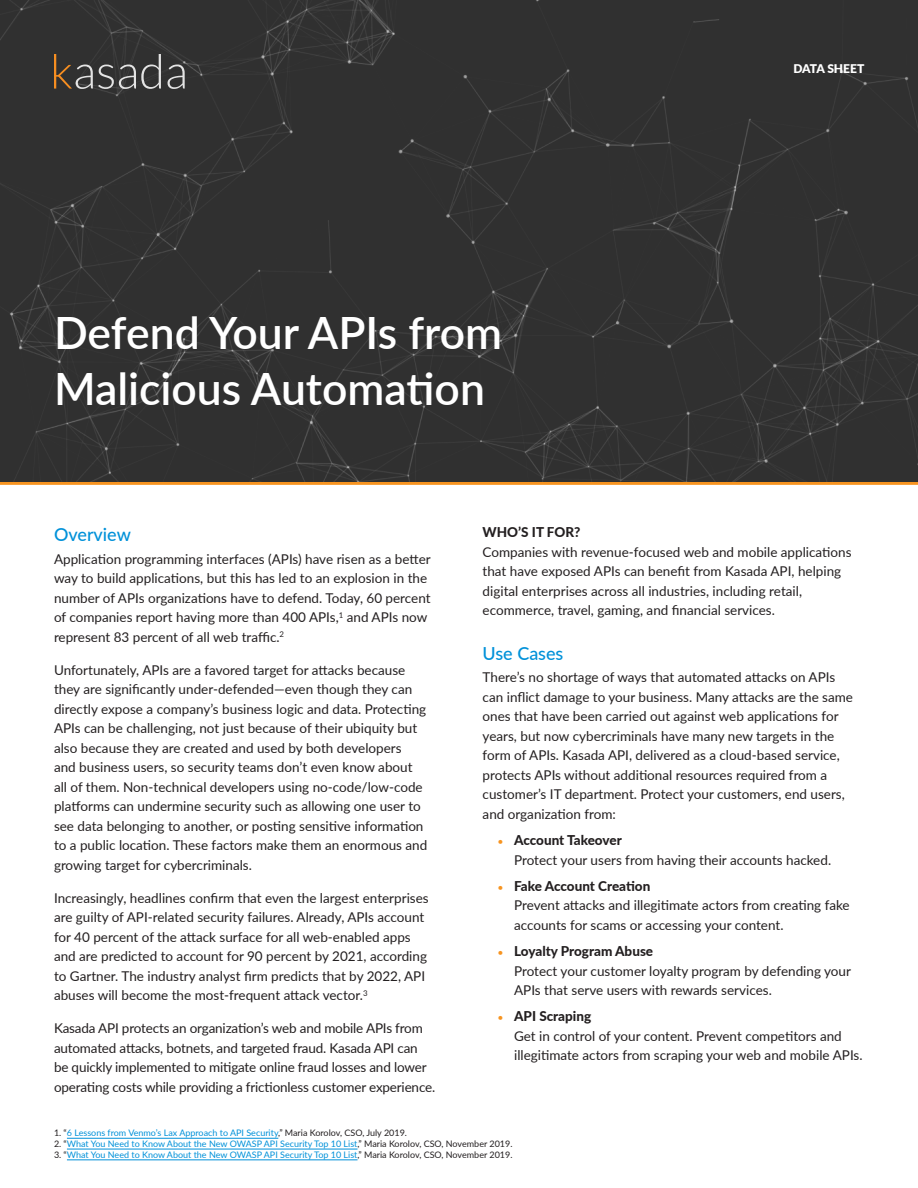
<style>
.page{position:relative;width:918px;height:1188px;background:#fff}
.page>*{position:absolute;margin:0;border:0;box-sizing:border-box;transform-origin:0 0}
.t1{font:600 44.55px/55.7px "Lato";color:#fff}
.t2{font:500 18px "Lato";color:#0091d9}
.Body{font:13.5px/19.5px "Lato";color:#231f20}
.Body_First{font:13.5px/19.5px "Lato";color:#231f20}
.Body_Indent_with_Bul{font:13.5px/19.5px "Lato";color:#231f20}
.t3{font:800 13.5px "Lato";color:#231f20}
.t4{font:900 12px "Lato";color:#fff}
.Footnote{font:9px "Lato";color:#0091d9}
.s1{font-weight:400;font-size:10.5px;color:#f79420}
.s2{color:#231f20}
</style>
<div class="page">
<hr style="left:0;top:482px;width:918px;height:3px;background:#f79420">
<div style="left:0;top:0;width:918px;height:482px;background:#303030"></div>
<hr style="left:67px;top:1138px;width:211px;height:1px;background:#0091d9">
<hr style="left:67px;top:1149px;width:291px;height:1px;background:#0091d9">
<hr style="left:67px;top:1160px;width:291px;height:1px;background:#0091d9">
<svg style="left:54px;top:54px;width:131px;height:35px;background:#514e4a"></svg>
<p class="t1" style="left:54px;top:304px;width:450px">Defend Your APIs from<br>Malicious Automation</p>
<p class="t4" style="left:793px;top:60px;width:72px">DATA SHEET</p>
<h3 class="t3" style="left:483px;top:522px;width:99px">WHO’S IT FOR?</h3>
<p class="Body_First" style="left:483px;top:542px;width:371px">Companies with revenue-focused web and mobile applications that have exposed APIs can benefit from Kasada API, helping digital enterprises across all industries, including retail, ecommerce, travel, gaming, and financial services.</p>
<h2 class="t2" style="left:483px;top:640px;width:82px">Use Cases</h2>
<p class="Body_First" style="left:483px;top:667px;width:372px">There’s no shortage of ways that automated attacks on APIs can inflict damage to your business. Many attacks are the same ones that have been carried out against web applications for years, but now cybercriminals have many new targets in the form of APIs. Kasada API, delivered as a cloud-based service, protects APIs without additional resources required from a customer’s IT department. Protect your customers, end users, and organization from:</p>
<p class="t3" style="left:498px;top:830px;width:126px"><span class="s1">•</span> Account Takeover</p>
<p class="Body_Indent_with_Bul" style="left:514px;top:849px;width:319px">Protect your users from having their accounts hacked.</p>
<p class="t3" style="left:498px;top:876px;width:154px"><span class="s1">•</span> Fake Account Creation</p>
<p class="Body_Indent_with_Bul" style="left:514px;top:895px;width:337px">Prevent attacks and illegitimate actors from creating fake accounts for scams or accessing your content.</p>
<p class="t3" style="left:498px;top:941px;width:157px"><span class="s1">•</span> Loyalty Program Abuse</p>
<p class="Body_Indent_with_Bul" style="left:514px;top:960px;width:338px">Protect your customer loyalty program by defending your<br>APIs that serve users with rewards services.</p>
<p class="t3" style="left:498px;top:1006px;width:95px"><span class="s1">•</span> API Scraping</p>
<p class="Body_Indent_with_Bul" style="left:514px;top:1026px;width:350px">Get in control of your content. Prevent competitors and illegitimate actors from scraping your web and mobile APIs.</p>
<h2 class="t2" style="left:54px;top:521px;width:78px">Overview</h2>
<p class="Body_First" style="left:54px;top:549px;width:378px">Application programming interfaces (APIs) have risen as a better way to build applications, but this has led to an explosion in the number of APIs organizations have to defend. Today, 60 percent of companies report having more than 400 APIs,<sup>1</sup> and APIs now represent 83 percent of all web traffic.<sup>2</sup></p>
<p class="Body" style="left:54px;top:660px;width:375px">Unfortunately, APIs are a favored target for attacks because they are significantly under-defended—even though they can directly expose a company’s business logic and data. Protecting APIs can be challenging, not just because of their ubiquity but also because they are created and used by both developers<br>and business users, so security teams don’t even know about all of them. Non-technical developers using no-code/low-code platforms can undermine security such as allowing one user to see data belonging to another, or posting sensitive information to a public location. These factors make them an enormous and growing target for cybercriminals.</p>
<p class="Body" style="left:54px;top:888px;width:376px">Increasingly, headlines confirm that even the largest enterprises are guilty of API-related security failures. Already, APIs account for 40 percent of the attack surface for all web-enabled apps and are predicted to account for 90 percent by 2021, according to Gartner. The industry analyst firm predicts that by 2022, API abuses will become the most-frequent attack vector.<sup>3</sup></p>
<p class="Body" style="left:54px;top:1018px;width:383px">Kasada API protects an organization’s web and mobile APIs from automated attacks, botnets, and targeted fraud. Kasada API can be quickly implemented to mitigate online fraud losses and lower operating costs while providing a frictionless customer experience.</p>
<p class="Footnote" style="left:54px;top:1126px;width:355px"><span class="s2">1. “</span>6 Lessons from Venmo’s Lax Approach to API Security<span class="s2">,” Maria Korolov, CSO, July 2019.</span></p>
<p class="Footnote" style="left:54px;top:1137px;width:460px"><span class="s2">2. “</span>What You Need to Know About the New OWASP API Security Top 10 List<span class="s2">,” Maria Korolov, CSO, November 2019.</span></p>
<p class="Footnote" style="left:54px;top:1148px;width:460px"><span class="s2">3. “</span>What You Need to Know About the New OWASP API Security Top 10 List<span class="s2">,” Maria Korolov, CSO, November 2019.</span></p>
</div>
